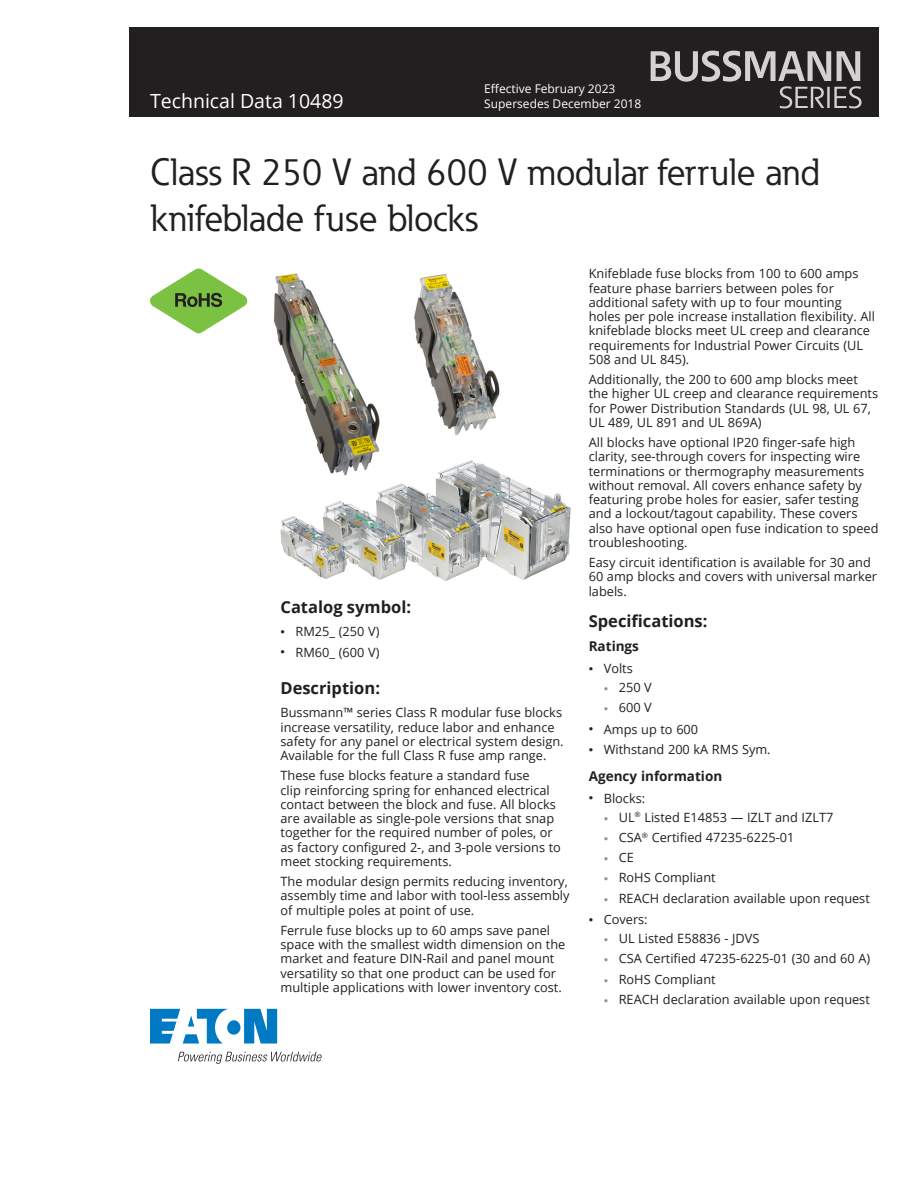
<style>
.page{position:relative;width:918px;height:1188px;background:#fff}
.page>*{position:absolute;margin:0;border:0;box-sizing:border-box;transform-origin:0 0}
._00_Product{font:37.5px/46.5px "Eaton";color:#231f20}
.t1{font:19.5px "Open Sans";color:#fff}
._01_Head1{font:700 16.5px "Open Sans";color:#231f20}
._01_Head2{font:700 13.5px "Open Sans";color:#231f20}
._02_Body{font:12.75px/14.2px "Open Sans";color:#231f20}
.t2{font:12px/15px "Open Sans";color:#fff}
.s1{font-family:"Univers LT Std";font-weight:300;font-size:9px}
.s2{font-family:"Univers LT Std";font-weight:300;font-size:9px;color:#939598}
</style>
<div class="page">
<div style="left:129px;top:27px;width:750px;height:90px;background:#231f20"></div>
<svg style="left:651px;top:51px;width:211px;height:57px"></svg>
<svg style="left:150px;top:268px;width:97px;height:65px"></svg>
<img style="left:280px;top:473px;width:199px;height:108px">
<img style="left:414px;top:274px;width:86px;height:162px">
<img style="left:273px;top:273px;width:115px;height:205px">
<svg style="left:150px;top:1009px;width:127px;height:35px"></svg>
<svg style="left:178px;top:1052px;width:144px;height:12px"></svg>
<h2 class="t1" style="left:150px;top:87px;width:195px">Technical Data 10489</h2>
<p class="t2" style="left:484px;top:80px;width:158px">Effective February 2023<br>Supersedes December 2018</p>
<p class="_00_Product" style="left:150px;top:149px;width:671px">Class R 250 V and 600 V modular ferrule and knifeblade fuse blocks</p>
<p class="_01_Head1" style="left:280px;top:595px;width:132px">Catalog symbol:</p>
<p class="_02_Body" style="left:280px;top:624px;width:100px"><span class="s1">•</span> RM25_ (250 V)</p>
<p class="_02_Body" style="left:280px;top:645px;width:100px"><span class="s1">•</span> RM60_ (600 V)</p>
<p class="_01_Head1" style="left:280px;top:676px;width:101px">Description:</p>
<p class="_02_Body" style="left:280px;top:705px;width:285px">Bussmann™ series Class R modular fuse blocks increase versatility, reduce labor and enhance safety for any panel or electrical system design.<br>Available for the full Class R fuse amp range.</p>
<p class="_02_Body" style="left:280px;top:768px;width:282px">These fuse blocks feature a standard fuse<br>clip reinforcing spring for enhanced electrical contact between the block and fuse. All blocks are available as single-pole versions that snap together for the required number of poles, or as factory configured 2-, and 3-pole versions to meet stocking requirements.</p>
<p class="_02_Body" style="left:280px;top:874px;width:291px">The modular design permits reducing inventory, assembly time and labor with tool-less assembly of multiple poles at point of use.</p>
<p class="_02_Body" style="left:280px;top:923px;width:286px">Ferrule fuse blocks up to 60 amps save panel space with the smallest width dimension on the market and feature DIN-Rail and panel mount versatility so that one product can be used for multiple applications with lower inventory cost.</p>
<p class="_02_Body" style="left:589px;top:266px;width:288px">Knifeblade fuse blocks from 100 to 600 amps feature phase barriers between poles for additional safety with up to four mounting holes per pole increase installation flexibility. All knifeblade blocks meet UL creep and clearance requirements for Industrial Power Circuits (UL 508 and UL 845).</p>
<p class="_02_Body" style="left:589px;top:372px;width:291px">Additionally, the 200 to 600 amp blocks meet the higher UL creep and clearance requirements for Power Distribution Standards (UL 98, UL 67, UL 489, UL 891 and UL 869A)</p>
<p class="_02_Body" style="left:589px;top:435px;width:291px">All blocks have optional IP20 finger-safe high clarity, see-through covers for inspecting wire terminations or thermography measurements without removal. All covers enhance safety by featuring probe holes for easier, safer testing and a lockout/tagout capability. These covers also have optional open fuse indication to speed troubleshooting.</p>
<p class="_02_Body" style="left:589px;top:555px;width:290px">Easy circuit identification is available for 30 and<br>60 amp blocks and covers with universal marker labels.</p>
<p class="_01_Head1" style="left:589px;top:609px;width:120px">Specifications:</p>
<p class="_01_Head2" style="left:589px;top:637px;width:52px">Ratings</p>
<p class="_02_Body" style="left:589px;top:661px;width:46px"><span class="s1">•</span> Volts</p>
<p class="_02_Body" style="left:604px;top:680px;width:50px"><span class="s2">•</span> 250 V</p>
<p class="_02_Body" style="left:604px;top:700px;width:50px"><span class="s2">•</span> 600 V</p>
<p class="_02_Body" style="left:589px;top:721px;width:111px"><span class="s1">•</span> Amps up to 600</p>
<p class="_02_Body" style="left:589px;top:742px;width:183px"><span class="s1">•</span> Withstand 200 kA RMS Sym.</p>
<p class="_01_Head2" style="left:589px;top:766px;width:135px">Agency information</p>
<p class="_02_Body" style="left:589px;top:790px;width:58px"><span class="s1">•</span> Blocks:</p>
<p class="_02_Body" style="left:604px;top:810px;width:231px"><span class="s2">•</span> UL<sup>®</sup> Listed E14853 — IZLT and IZLT7</p>
<p class="_02_Body" style="left:604px;top:830px;width:192px"><span class="s2">•</span> CSA<sup>®</sup> Certified 47235-6225-01</p>
<p class="_02_Body" style="left:604px;top:850px;width:32px"><span class="s2">•</span> CE</p>
<p class="_02_Body" style="left:604px;top:870px;width:113px"><span class="s2">•</span> RoHS Compliant</p>
<p class="_02_Body" style="left:604px;top:891px;width:268px"><span class="s2">•</span> REACH declaration available upon request</p>
<p class="_02_Body" style="left:589px;top:912px;width:60px"><span class="s1">•</span> Covers:</p>
<p class="_02_Body" style="left:604px;top:931px;width:157px"><span class="s2">•</span> UL Listed E58836 - JDVS</p>
<p class="_02_Body" style="left:604px;top:951px;width:268px"><span class="s2">•</span> CSA Certified 47235-6225-01 (30 and 60 A)</p>
<p class="_02_Body" style="left:604px;top:972px;width:113px"><span class="s2">•</span> RoHS Compliant</p>
<p class="_02_Body" style="left:604px;top:992px;width:268px"><span class="s2">•</span> REACH declaration available upon request</p>
</div>
